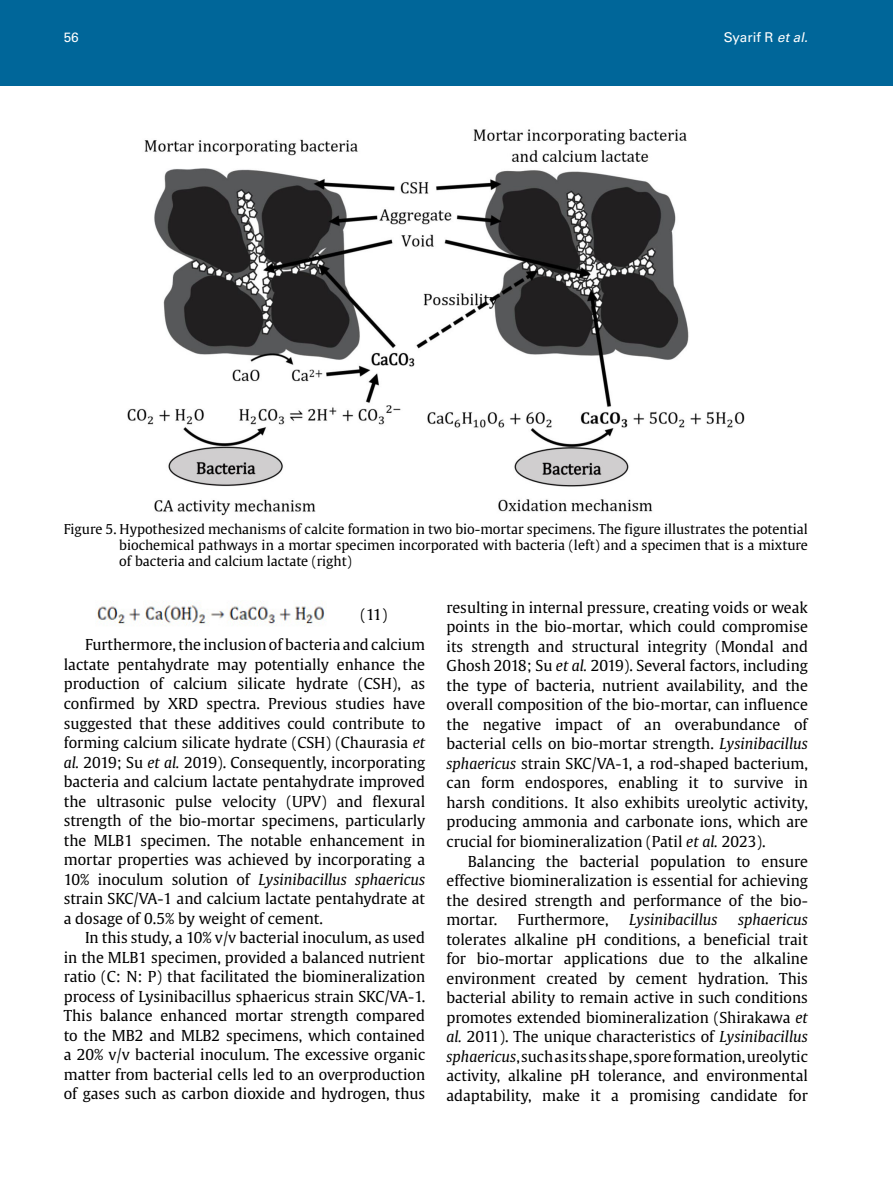
<style>
.page{position:relative;width:893px;height:1191px;background:#fff}
.page>*{position:absolute;margin:0;border:0;box-sizing:border-box;transform-origin:0 0}
.t1{font:15px/19.5px "Gulliver";color:#000;text-align:justify}
.t2{font:italic 15px "Gulliver";color:#000}
.t3{font:13.5px/16.2px "Gulliver";color:#000;text-align:justify}
.t4{font:13.5px "Univers LT Std";color:#fff}
.s1{font-style:italic}
</style>
<div class="page">
<img style="left:97px;top:602px;width:229px;height:24px">
<img style="left:127px;top:129px;width:618px;height:387px">
<div style="left:0;top:0;width:893px;height:85px;background:#069"></div>
<p class="t4" style="left:64px;top:30px;width:17px">56</p>
<p class="t4" style="left:724px;top:30px;width:89px">Syarif R <span class="s1">etal.</span></p>
<p class="t3" style="left:119px;top:521px;width:690px;text-indent:-55px">Figure 5. Hypothesized mechanisms of calcite formation in two bio-mortar specimens. The figure illustrates the potential biochemical pathways in a mortar specimen incorporated with bacteria (left) and a specimen that is a mixture of bacteria and calcium lactate (right)</p>
<p class="t1" style="left:361px;top:604px;width:28px">(11)</p>
<p class="t1" style="left:64px;top:635px;width:363px;text-indent:21px">Furthermore, the inclusion of bacteria and calcium lactate pentahydrate may potentially enhance the production of calcium silicate hydrate (CSH), as confirmed by XRD spectra. Previous studies have suggested that these additives could contribute to forming calcium silicate hydrate (CSH) (Chaurasia <span class="s1">et al.</span> 2019; Su <span class="s1">et al.</span> 2019). Consequently, incorporating bacteria and calcium lactate pentahydrate improved the ultrasonic pulse velocity (UPV) and flexural strength of the bio-mortar specimens, particularly the MLB1 specimen. The notable enhancement in mortar properties was achieved by incorporating a 10% inoculum solution of <span class="s1">Lysinibacillus sphaericus </span>strain SKC/VA-1 and calcium lactate pentahydrate at a dosage of 0.5% by weight of cement.</p>
<p class="t1" style="left:64px;top:927px;width:363px;text-indent:21px">In this study, a 10% v/v bacterial inoculum, as used in the MLB1 specimen, provided a balanced nutrient ratio (C: N: P) that facilitated the biomineralization process of Lysinibacillus sphaericus strain SKC/VA-1.<br>This balance enhanced mortar strength compared to the MB2 and MLB2 specimens, which contained a 20% v/v bacterial inoculum. The excessive organic matter from bacterial cells led to an overproduction of gases such as carbon dioxide and hydrogen, thus</p>
<p class="t1" style="left:446px;top:597px;width:363px">resulting in internal pressure, creating voids or weak points in the bio-mortar, which could compromise its strength and structural integrity (Mondal and Ghosh 2018; Su <span class="s1">et al.</span> 2019). Several factors, including the type of bacteria, nutrient availability, and the overall composition of the bio-mortar, can influence the negative impact of an overabundance of bacterial cells on bio-mortar strength. <span class="s1">Lysinibacillus sphaericus</span> strain SKC/VA-1, a rod-shaped bacterium, can form endospores, enabling it to survive in harsh conditions. It also exhibits ureolytic activity, producing ammonia and carbonate ions, which are crucial for biomineralization (Patil <span class="s1">et al.</span> 2023).</p>
<p class="t1" style="left:446px;top:851px;width:363px;text-indent:21px">Balancing the bacterial population to ensure effective biomineralization is essential for achieving the desired strength and performance of the bio&shy;mortar.</p>
<p class="t1" style="left:518px;top:909px;width:93px">Furthermore,</p>
<p class="t2" style="left:629px;top:910px;width:90px">Lysinibacillus</p>
<p class="t2" style="left:738px;top:910px;width:71px">sphaericus</p>
<p class="t1" style="left:446px;top:929px;width:363px">tolerates alkaline pH conditions, a beneficial trait for bio-mortar applications due to the alkaline environment created by cement hydration. This bacterial ability to remain active in such conditions promotes extended biomineralization (Shirakawa <span class="s1">et al.</span> 2011). The unique characteristics of <span class="s1">Lysinibacillus sphaericus</span>, such as its shape, spore formation, ureolytic activity, alkaline pH tolerance, and environmental adaptability, make it a promising candidate for</p>
</div>
